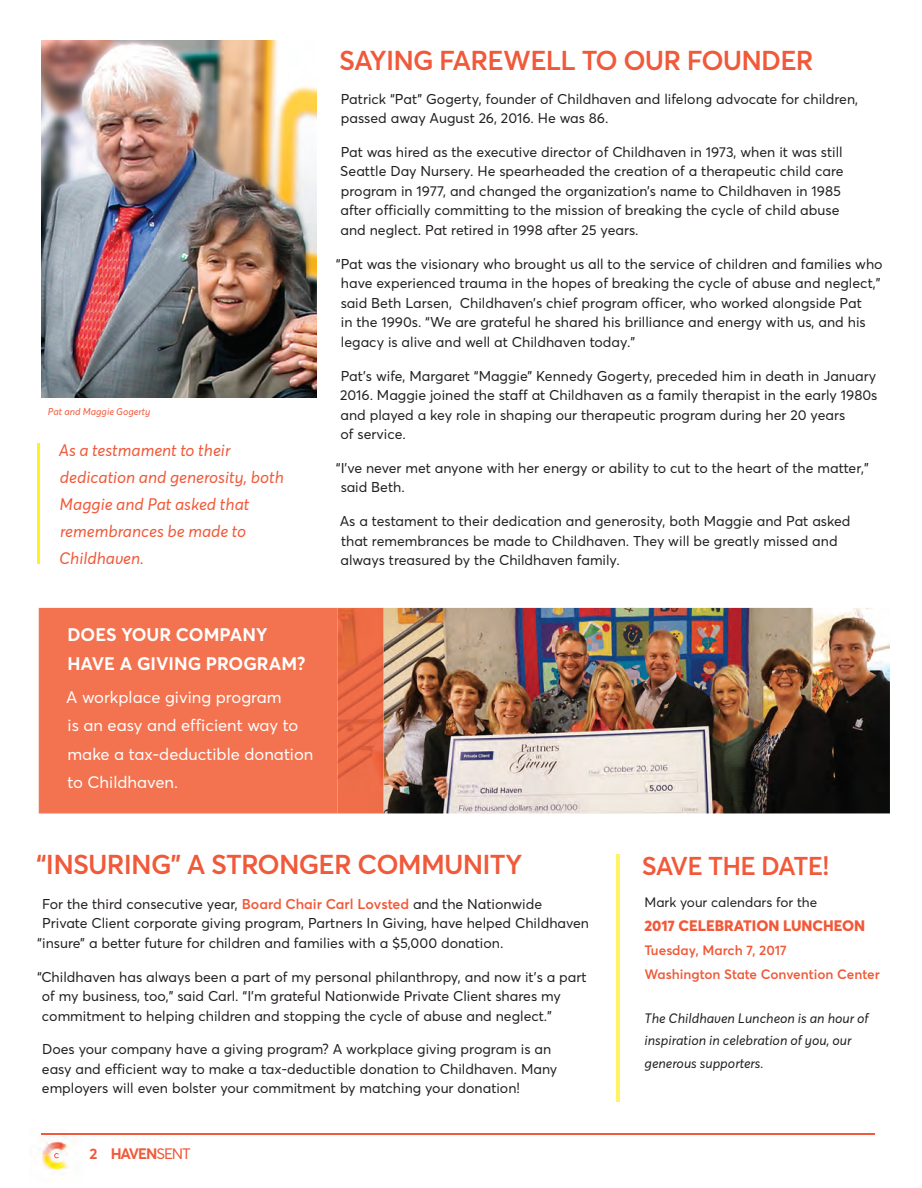
<style>
.page{position:relative;width:922px;height:1188px;background:#fff}
.page>*{position:absolute;margin:0;border:0;box-sizing:border-box;transform-origin:0 0}
.t1{font:600 27px "Averta";letter-spacing:-.03em;color:#f05939}
.t2{font:600 25.5px "Averta";letter-spacing:-.035em;color:#f05939}
.t3{font:700 18px/28.5px "Averta";color:#fff}
.t4{font:italic 16.5px/27px "Averta";color:#f05939}
.t5{font:16.5px/28.5px "Averta";color:#fff}
.t6{font:800 15px "Averta";color:#f05939}
.t7{font:700 15px "Averta";letter-spacing:-.075em;color:#f05939}
.t8{font:14.1px/19.5px "Averta";color:#231f20}
.t9{font:italic 13.5px/22.5px "Averta";color:#231f20}
.t10{font:600 13.5px/24px "Averta";color:#f05939}
.t11{font:13.5px "Averta";color:#231f20}
.t12{font:italic 9.75px "Averta";color:#f05939}
.s1{font-weight:600;color:#f05939}
.s2{font-weight:400}
</style>
<div class="page">
<img style="left:383px;top:608px;width:507px;height:205px">
<div style="left:39px;top:608px;width:298px;height:205px;background:#f37350"></div>
<img style="left:337px;top:608px;width:46px;height:205px">
<hr style="left:42px;top:1133px;width:832px;height:1px;background:#f05939">
<img style="left:34px;top:1133px;width:50px;height:41px">
<img style="left:42px;top:1133px;width:42px;height:1px">
<svg style="left:54px;top:1153px;width:5px;height:5px"></svg>
<hr style="left:37px;top:443px;width:3px;height:120px;background:#fff221">
<img style="left:42px;top:41px;width:275px;height:357px">
<hr style="left:616px;top:854px;width:3px;height:247px;background:#fff464">
<p class="t12" style="left:48px;top:405px;width:104px">Pat and Maggie Gogerty</p>
<p class="t4" style="left:59px;top:438px;width:227px">As a testmament to their dedication and generosity, both<br>Maggie and Pat asked that remembrances be made to<br>Childhaven.</p>
<h1 class="t1" style="left:339px;top:43px;width:476px">SAYING FAREWELL TO OUR FOUNDER</h1>
<p class="t8" style="left:341px;top:89px;width:519px">Patrick “Pat” Gogerty, founder of Childhaven and lifelong advocate for children, passed away August 26, 2016. He was 86.</p>
<p class="t8" style="left:340px;top:142px;width:505px">Pat was hired as the executive director of Childhaven in 1973, when it was still Seattle Day Nursery. He spearheaded the creation of a therapeutic child care program in 1977, and changed the organization’s name to Childhaven in 1985 after officially committing to the mission of breaking the cycle of child abuse and neglect. Pat retired in 1998 after 25 years.</p>
<p class="t8" style="left:341px;top:254px;width:543px;text-indent:-5px">“Pat was the visionary who brought us all to the service of children and families who have experienced trauma in the hopes of breaking the cycle of abuse and neglect,” said Beth Larsen, Childhaven’s chief program officer, who worked alongside Pat<br>in the 1990s. “We are grateful he shared his brilliance and energy with us, and his legacy is alive and well at Childhaven today.”</p>
<p class="t8" style="left:340px;top:366px;width:539px">Pat’s wife, Margaret “Maggie” Kennedy Gogerty, preceded him in death in January 2016. Maggie joined the staff at Childhaven as a family therapist in the early 1980s and played a key role in shaping our therapeutic program during her 20 years<br>of service.</p>
<p class="t8" style="left:341px;top:458px;width:529px;text-indent:-5px">“I’ve never met anyone with her energy or ability to cut to the heart of the matter,” said Beth.</p>
<p class="t8" style="left:340px;top:511px;width:512px">As a testament to their dedication and generosity, both Maggie and Pat asked that remembrances be made to Childhaven. They will be greatly missed and always treasured by the Childhaven family.</p>
<p class="t3" style="left:67px;top:620px;width:240px">DOES YOUR COMPANY<br>HAVE A GIVING PROGRAM?</p>
<p class="t5" style="left:66px;top:682px;width:249px">A workplace giving program<br>is an easy and efficient way to make a tax-deductible donation to Childhaven.</p>
<h1 class="t1" style="left:36px;top:847px;width:488px">“INSURING” A STRONGER COMMUNITY</h1>
<p class="t8" style="left:42px;top:894px;width:501px">For the third consecutive year, <span class="s1">Board Chair Carl Lovsted</span> and the Nationwide</p>
<p class="t8" style="left:42px;top:913px;width:548px">Private Client corporate giving program, Partners In Giving, have helped Childhaven</p>
<p class="t8" style="left:37px;top:933px;width:467px">“insure” a better future for children and families with a $5,000 donation.</p>
<p class="t8" style="left:42px;top:966px;width:546px;text-indent:-5px">“Childhaven has always been a part of my personal philanthropy, and now it’s a part of my business, too,” said Carl. “I’m grateful Nationwide Private Client shares my commitment to helping children and stopping the cycle of abuse and neglect.”</p>
<p class="t8" style="left:42px;top:1039px;width:517px">Does your company have a giving program? A workplace giving program is an easy and efficient way to make a tax-deductible donation to Childhaven. Many employers will even bolster your commitment by matching your donation!</p>
<p class="t7" style="left:90px;top:1144px;width:103px">2 HAVEN<span class="s2">SENT</span></p>
<h2 class="t2" style="left:642px;top:850px;width:189px">SAVE THE DATE!</h2>
<p class="t11" style="left:644px;top:894px;width:174px">Mark your calendars for the</p>
<p class="t6" style="left:644px;top:916px;width:222px">2017 CELEBRATION LUNCHEON</p>
<p class="t10" style="left:644px;top:938px;width:237px">Tuesday, March 7, 2017<br>Washington State Convention Center</p>
<p class="t9" style="left:644px;top:1007px;width:226px">The Childhaven Luncheon is an hour of inspiration in celebration of you, our generous supporters.</p>
</div>
